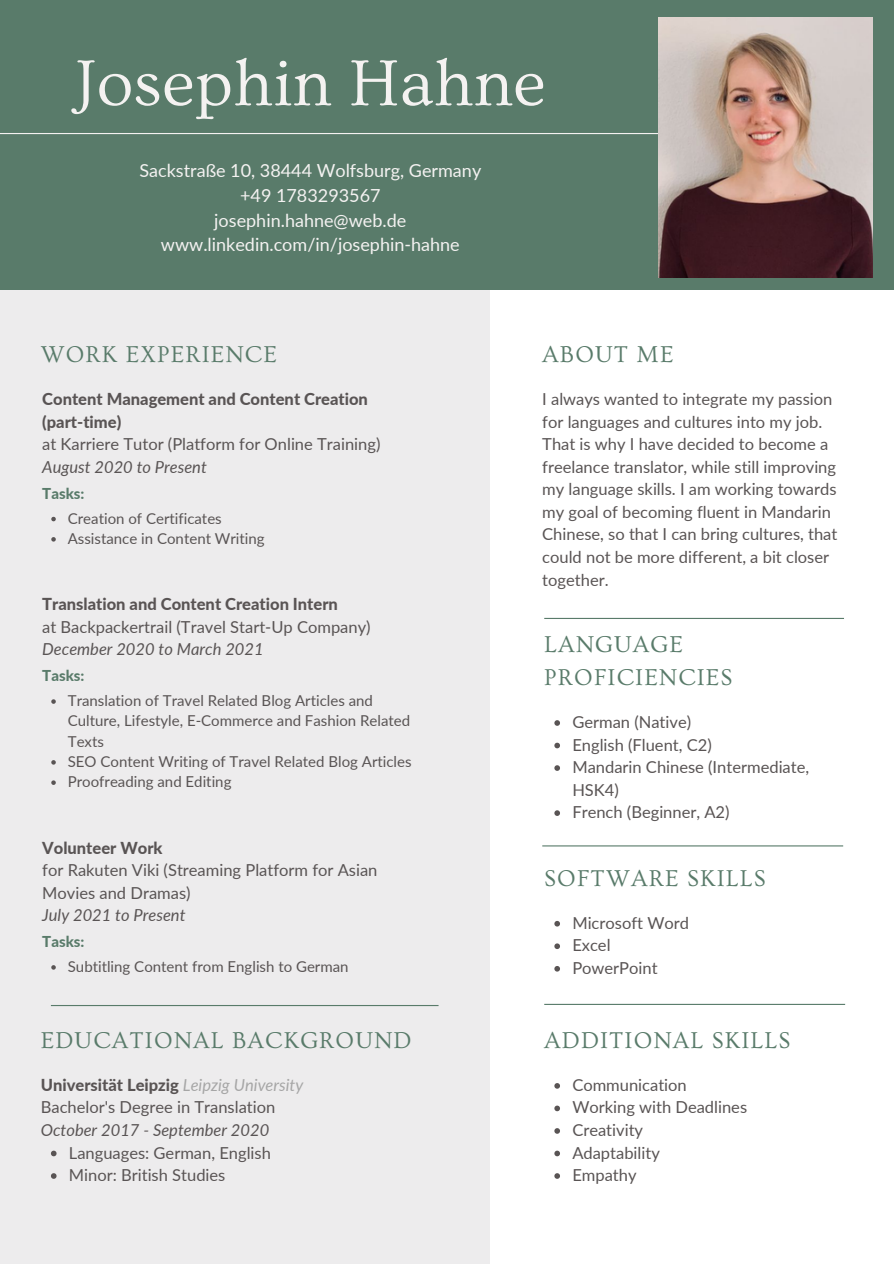
<style>
.page{position:relative;width:894px;height:1264px;background:#fff}
.page>*{position:absolute;margin:0;border:0;box-sizing:border-box;transform-origin:0 0}
.t1{font:67.5px "Ovo";color:#f4f2f1}
.t2{font:24px/32.7px "Ovo";letter-spacing:.045em;color:#597b6a}
.t3{font:18px "Lato";color:#f4f2f1}
.t4{font:16.5px/22.5px "Lato";color:#595454}
.t5{font:800 16.5px "Lato";color:#595454}
.t6{font:italic 16.5px "Lato";color:#595454}
.t7{font:15px/20.2px "Lato";color:#595454}
.t8{font:800 15px "Lato";color:#597b6a}
.s1{font-weight:400;font-style:italic;color:#a6a6a6}
</style>
<div class="page">
<div style="left:0;top:278px;width:489px;height:985px;background:#edeced"></div>
<div style="left:0;top:0;width:893px;height:290px;background:#597b6a"></div>
<hr style="left:0;top:133px;width:706px;height:1px;background:#f4f2f1">
<hr style="left:542px;top:845px;width:300px;height:1px;background:#597b6a">
<hr style="left:544px;top:618px;width:299px;height:1px;background:#597b6a">
<hr style="left:51px;top:1004px;width:387px;height:2px;background:#597b6a">
<img style="left:658px;top:18px;width:214px;height:260px">
<svg style="left:554px;top:1083px;width:6px;height:5px"></svg>
<svg style="left:554px;top:1105px;width:6px;height:6px"></svg>
<svg style="left:554px;top:1128px;width:6px;height:5px"></svg>
<svg style="left:554px;top:1150px;width:6px;height:6px"></svg>
<svg style="left:554px;top:1173px;width:6px;height:5px"></svg>
<svg style="left:554px;top:720px;width:6px;height:5px"></svg>
<svg style="left:554px;top:742px;width:6px;height:6px"></svg>
<svg style="left:554px;top:765px;width:6px;height:5px"></svg>
<svg style="left:554px;top:810px;width:6px;height:6px"></svg>
<svg style="left:51px;top:517px;width:5px;height:4px"></svg>
<svg style="left:51px;top:537px;width:5px;height:4px"></svg>
<svg style="left:51px;top:699px;width:5px;height:4px"></svg>
<svg style="left:51px;top:760px;width:5px;height:4px"></svg>
<svg style="left:51px;top:780px;width:5px;height:5px"></svg>
<svg style="left:51px;top:965px;width:5px;height:4px"></svg>
<svg style="left:51px;top:1150px;width:6px;height:6px"></svg>
<svg style="left:51px;top:1173px;width:6px;height:5px"></svg>
<svg style="left:554px;top:920px;width:6px;height:6px"></svg>
<svg style="left:554px;top:943px;width:6px;height:6px"></svg>
<svg style="left:554px;top:966px;width:6px;height:5px"></svg>
<hr style="left:544px;top:1003px;width:300px;height:1px;background:#597b6a">
<p class="t1" style="left:75px;top:47px;width:472px">Josephin Hahne</p>
<p class="t3" style="left:139px;top:159px;width:343px">Sackstraße 10, 38444 Wolfsburg, Germany</p>
<p class="t3" style="left:240px;top:184px;width:142px">+49 1783293567</p>
<p class="t3" style="left:214px;top:209px;width:193px">josephin.hahne@web.de</p>
<p class="t3" style="left:161px;top:234px;width:300px">www.linkedin.com/in/josephin-hahne</p>
<p class="t2" style="left:41px;top:339px;width:237px">WORK EXPERIENCE</p>
<p class="t5" style="left:42px;top:389px;width:327px">Content Management and Content Creation</p>
<p class="t5" style="left:42px;top:411px;width:80px">(part-time)</p>
<p class="t4" style="left:42px;top:432px;width:339px">at Karriere Tutor (Platform for Online Training)</p>
<p class="t6" style="left:42px;top:456px;width:166px">August 2020 to Present</p>
<p class="t8" style="left:42px;top:484px;width:44px">Tasks:</p>
<p class="t7" style="left:68px;top:507px;width:155px">Creation of Certificates</p>
<p class="t7" style="left:68px;top:528px;width:198px">Assistance in Content Writing</p>
<p class="t5" style="left:42px;top:594px;width:297px">Translation and Content Creation Intern</p>
<p class="t4" style="left:42px;top:615px;width:330px">at Backpackertrail (Travel Start-Up Company)</p>
<p class="t6" style="left:42px;top:639px;width:223px">December 2020 to March 2021</p>
<p class="t8" style="left:42px;top:666px;width:44px">Tasks:</p>
<p class="t7" style="left:68px;top:690px;width:344px">Translation of Travel Related Blog Articles and<br>Culture, Lifestyle, E-Commerce and Fashion Related<br>Texts</p>
<p class="t7" style="left:68px;top:751px;width:345px">SEO Content Writing of Travel Related Blog Articles</p>
<p class="t7" style="left:68px;top:771px;width:165px">Proofreading and Editing</p>
<p class="t5" style="left:42px;top:837px;width:122px">Volunteer Work</p>
<p class="t4" style="left:42px;top:858px;width:336px">for Rakuten Viki (Streaming Platform for Asian<br>Movies and Dramas)</p>
<p class="t6" style="left:42px;top:904px;width:145px">July 2021 to Present</p>
<p class="t8" style="left:42px;top:932px;width:44px">Tasks:</p>
<p class="t7" style="left:68px;top:956px;width:282px">Subtitling Content from English to German</p>
<p class="t2" style="left:41px;top:1024px;width:372px">EDUCATIONAL BACKGROUND</p>
<p class="t5" style="left:41px;top:1074px;width:264px">Universität Leipzig <span class="s1">Leipzig University</span></p>
<p class="t4" style="left:41px;top:1095px;width:236px">Bachelor's Degree in Translation</p>
<p class="t6" style="left:41px;top:1119px;width:230px">October 2017 - September 2020</p>
<p class="t4" style="left:69px;top:1140px;width:203px">Languages: German, English</p>
<p class="t4" style="left:69px;top:1163px;width:158px">Minor: British Studies</p>
<p class="t2" style="left:542px;top:339px;width:133px">ABOUT ME</p>
<p class="t4" style="left:542px;top:387px;width:296px">I always wanted to integrate my passion for languages and cultures into my job.<br>That is why I have decided to become a freelance translator, while still improving my language skills. I am working towards my goal of becoming fluent in Mandarin Chinese, so that I can bring cultures, that could not be more different, a bit closer together.</p>
<p class="t2" style="left:544px;top:628px;width:190px">LANGUAGE<br>PROFICIENCIES</p>
<p class="t4" style="left:572px;top:710px;width:120px">German (Native)</p>
<p class="t4" style="left:572px;top:733px;width:141px">English (Fluent, C2)</p>
<p class="t4" style="left:572px;top:755px;width:238px">Mandarin Chinese (Intermediate,<br>HSK4)</p>
<p class="t4" style="left:572px;top:800px;width:159px">French (Beginner, A2)</p>
<p class="t2" style="left:544px;top:862px;width:223px">SOFTWARE SKILLS</p>
<p class="t4" style="left:572px;top:911px;width:118px">Microsoft Word</p>
<p class="t4" style="left:572px;top:933px;width:40px">Excel</p>
<p class="t4" style="left:572px;top:956px;width:87px">PowerPoint</p>
<p class="t2" style="left:544px;top:1024px;width:247px">ADDITIONAL SKILLS</p>
<p class="t4" style="left:572px;top:1073px;width:116px">Communication</p>
<p class="t4" style="left:572px;top:1095px;width:176px">Working with Deadlines</p>
<p class="t4" style="left:572px;top:1118px;width:72px">Creativity</p>
<p class="t4" style="left:572px;top:1140px;width:89px">Adaptability</p>
<p class="t4" style="left:572px;top:1163px;width:66px">Empathy</p>
</div>
